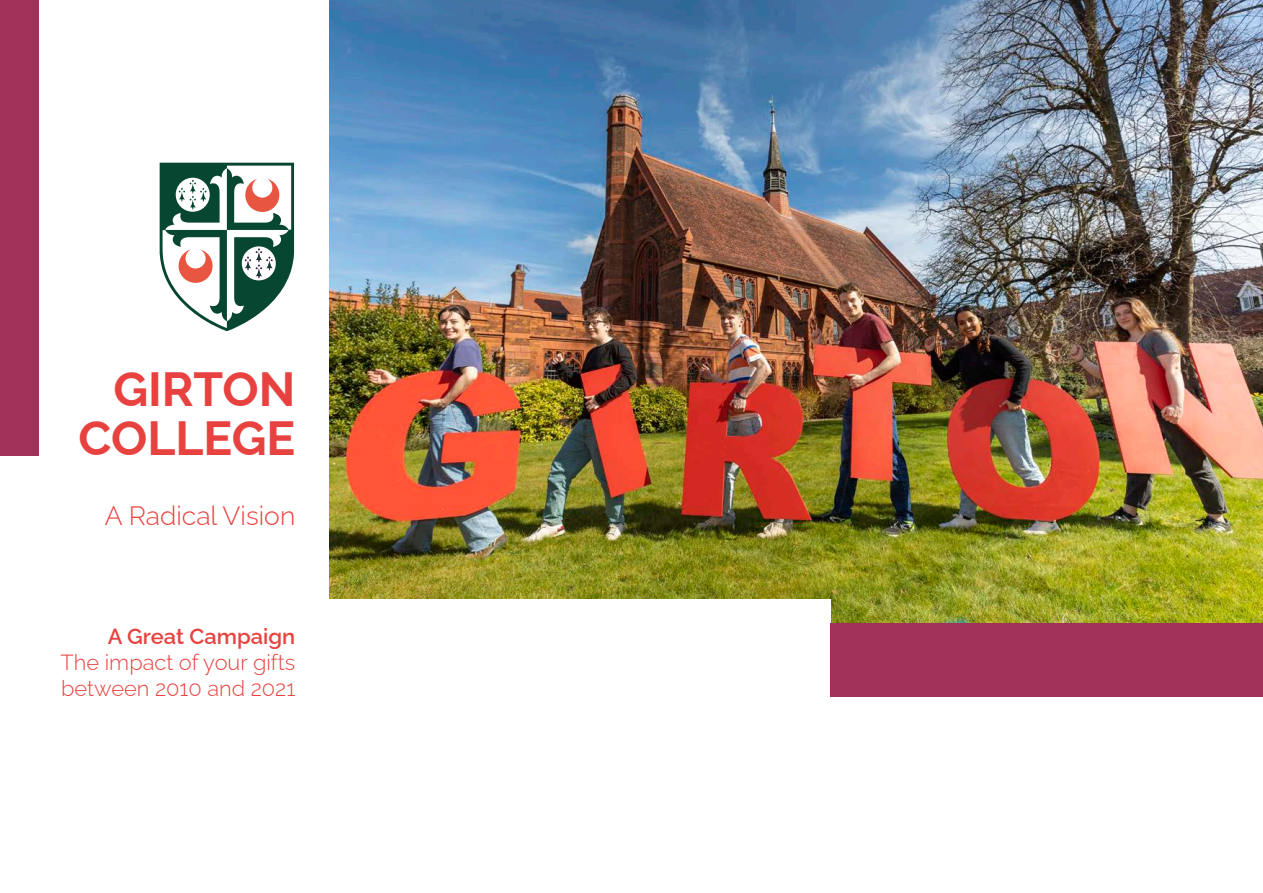
<style>
.page{position:relative;width:1263px;height:893px;background:#fff}
.page>*{position:absolute;margin:0;border:0;box-sizing:border-box;transform-origin:0 0}
.t1{font:700 48px "Raleway";color:#e7423f}
.t2{font:300 26.55px "Raleway";color:#e7423f}
.t3{font:300 21.9px/26.2px "Raleway";color:#e7423f}
.t4{font:600 21.9px "Raleway";color:#e7423f}
</style>
<div class="page">
<img style="left:329px;top:0;width:934px;height:623px">
<div style="left:0;top:600px;width:831px;height:293px;background:#fff"></div>
<svg style="left:160px;top:163px;width:134px;height:168px"></svg>
<div style="left:831px;top:623px;width:432px;height:73px;background:#a13158"></div>
<div style="left:0;top:0;width:38px;height:455px;background:#a13158"></div>
<p class="t1" style="left:113px;top:350px;width:183px">GIRTON</p>
<p class="t1" style="left:79px;top:400px;width:218px">COLLEGE</p>
<p class="t2" style="left:105px;top:495px;width:192px">A Radical Vision</p>
<p class="t4" style="left:108px;top:619px;width:189px">A Great Campaign</p>
<p class="t3" style="left:61px;top:647px;width:236px">The impact of your gifts between 2010 and 2021</p>
</div>
